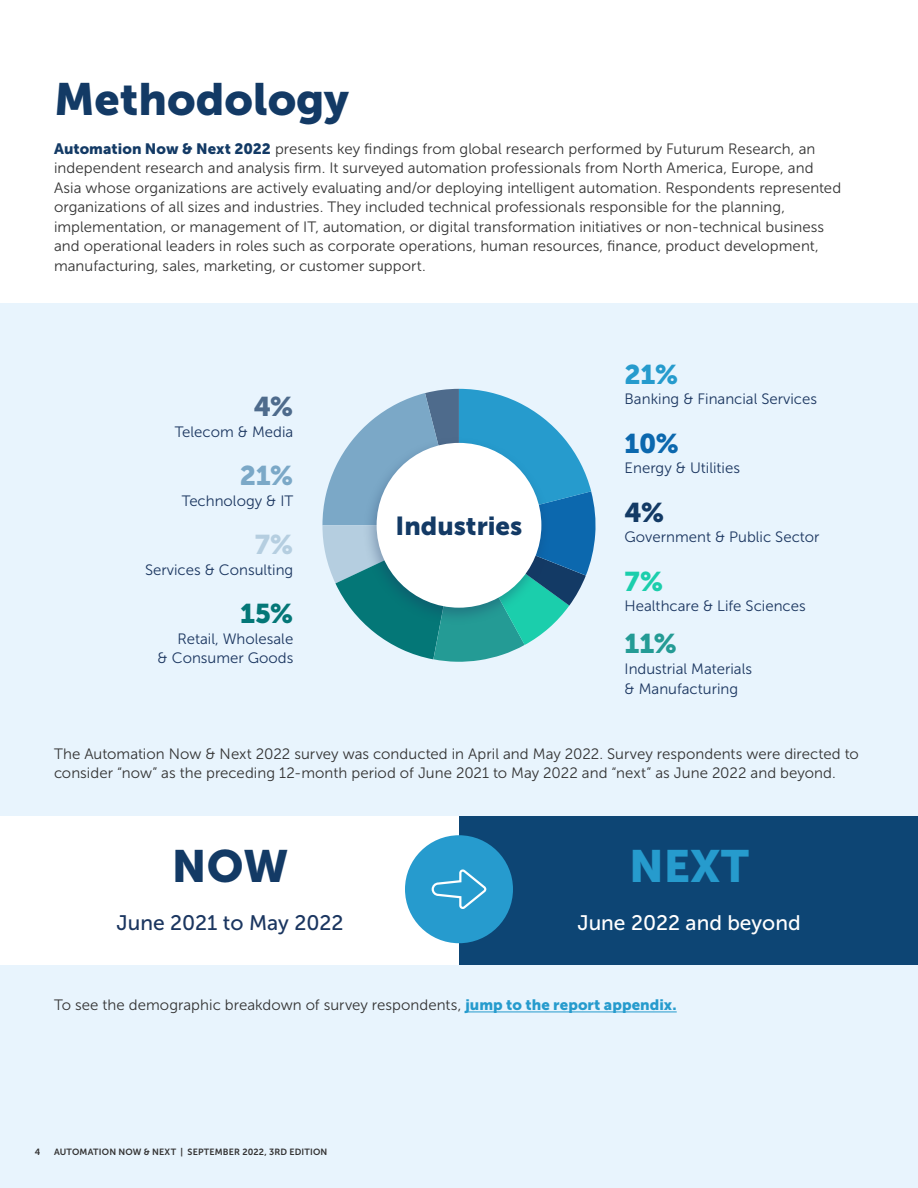
<style>
.page{position:relative;width:918px;height:1188px;background:#fff}
.page>*{position:absolute;margin:0;border:0;box-sizing:border-box;transform-origin:0 0}
.t1{font:45px "Museo Sans 900";color:#133a65}
.t2{font:45px "Museo Sans 900";color:#269bcd}
.t3{font:27px "Museo Sans 900";color:#269bcd}
.t4{font:27px "Museo Sans 900";color:#0c68ae}
.t5{font:27px "Museo Sans 900";color:#249b95}
.t6{font:27px "Museo Sans 900";color:#7ba8c7}
.t7{font:27px "Museo Sans 900";color:#047777}
.t8{font:27px "Museo Sans 900";color:#133a65}
.t9{font:27px "Museo Sans 900";color:#1bceac}
.t10{font:27px "Museo Sans 900";color:#4e6b8c}
.t11{font:27px "Museo Sans 900";color:#b5cee0}
.t12{font:25.95px "Museo Sans 900";color:#133a65}
.t13{font:21px "Museo Sans 500";color:#1b3660}
.t14{font:21px "Museo Sans 500";color:#fff}
.t15{font:15px/19.5px "Museo Sans 300";letter-spacing:.005em;color:#333}
.t16{font:15px/19.5px "Museo Sans 300";color:#1b3660}
.t17{font:9px "Museo Sans 700";letter-spacing:.02em;color:#333232}
.s1{font-family:"Museo Sans 900";color:#133a65}
.s2{font-family:"Museo Sans 900";color:#269bcd}
</style>
<div class="page">
<div style="left:0;top:303px;width:918px;height:885px;background:#e8f4fd"></div>
<hr style="left:465px;top:1012px;width:212px;height:1px;background:#269bcd">
<div style="left:459px;top:816px;width:459px;height:149px;background:#0d4574"></div>
<div style="left:0;top:816px;width:459px;height:149px;background:#fff"></div>
<div style="left:405px;top:835px;width:108px;height:108px;background:#269bce;border-radius:50%"></div>
<svg style="left:432px;top:869px;width:54px;height:40px"></svg>
<svg style="left:322px;top:389px;width:274px;height:273px"></svg>
<div style="left:362px;top:436px;width:189px;height:189px;background:#1b3660;opacity:.36"></div>
<div style="left:377px;top:443px;width:164px;height:165px;background:#fff;border-radius:50%"></div>
<h1 class="t1" style="left:54px;top:74px;width:297px">Methodology</h1>
<p class="t15" style="left:54px;top:139px;width:789px"><span class="s1">Automation Now &amp; Next 2022</span> presents key findings from global research performed by Futurum Research, an independent research and analysis firm. It surveyed automation professionals from North America, Europe, and Asia whose organizations are actively evaluating and/or deploying intelligent automation. Respondents represented organizations of all sizes and industries. They included technical professionals responsible for the planning, implementation, or management of IT, automation, or digital transformation initiatives or non-technical business and operational leaders in roles such as corporate operations, human resources, finance, product development, manufacturing, sales, marketing, or customer support.</p>
<h2 class="t10" style="left:254px;top:391px;width:41px">4%</h2>
<p class="t16" style="left:175px;top:422px;width:120px">Telecom &amp; Media</p>
<h2 class="t6" style="left:240px;top:460px;width:55px">21%</h2>
<p class="t16" style="left:182px;top:491px;width:113px">Technology &amp; IT</p>
<h2 class="t11" style="left:255px;top:529px;width:40px">7%</h2>
<p class="t16" style="left:145px;top:560px;width:150px">Services &amp; Consulting</p>
<h2 class="t7" style="left:240px;top:598px;width:55px">15%</h2>
<p class="t16" style="left:158px;top:629px;width:137px;text-align:right">Retail, Wholesale<br>&amp; Consumer Goods</p>
<h3 class="t12" style="left:396px;top:511px;width:128px">Industries</h3>
<h2 class="t3" style="left:625px;top:359px;width:55px">21%</h2>
<p class="t16" style="left:625px;top:390px;width:194px">Banking &amp; Financial Services</p>
<h2 class="t4" style="left:625px;top:428px;width:56px">10%</h2>
<p class="t16" style="left:625px;top:459px;width:117px">Energy &amp; Utilities</p>
<h2 class="t8" style="left:625px;top:497px;width:41px">4%</h2>
<p class="t16" style="left:625px;top:528px;width:197px">Government &amp; Public Sector</p>
<h2 class="t9" style="left:625px;top:566px;width:40px">7%</h2>
<p class="t16" style="left:625px;top:597px;width:183px">Healthcare &amp; Life Sciences</p>
<h2 class="t5" style="left:625px;top:629px;width:54px">11%</h2>
<p class="t16" style="left:625px;top:659px;width:129px">Industrial Materials &amp; Manufacturing</p>
<p class="t15" style="left:54px;top:744px;width:806px">The Automation Now &amp; Next 2022 survey was conducted in April and May 2022. Survey respondents were directed to consider “now” as the preceding 12-month period of June 2021 to May 2022 and “next” as June 2022 and beyond.</p>
<h1 class="t1" style="left:172px;top:841px;width:118px">NOW</h1>
<h3 class="t13" style="left:117px;top:911px;width:228px">June 2021 to May 2022</h3>
<h1 class="t2" style="left:629px;top:841px;width:121px">NEXT</h1>
<h3 class="t14" style="left:577px;top:911px;width:225px">June 2022 and beyond</h3>
<p class="t15" style="left:54px;top:996px;width:624px">To see the demographic breakdown of survey respondents, <span class="s2">jump to the report appendix.</span></p>
<p class="t17" style="left:35px;top:1147px;width:7px">4</p>
<p class="t17" style="left:54px;top:1147px;width:275px">AUTOMATION NOW &amp; NEXT | SEPTEMBER 2022, 3RD EDITION</p>
</div>
